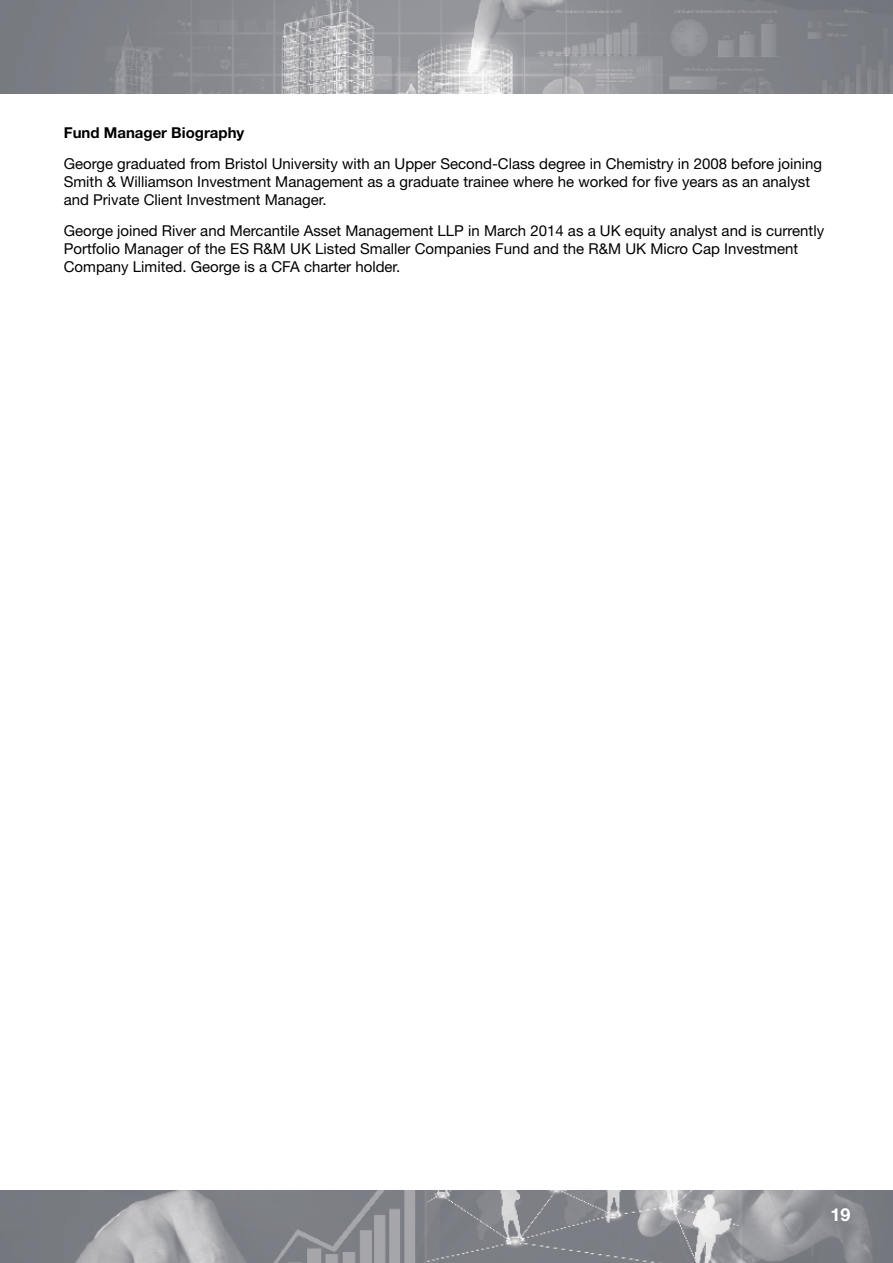
<style>
.page{position:relative;width:893px;height:1263px;background:#fff}
.page>*{position:absolute;margin:0;border:0;box-sizing:border-box;transform-origin:0 0}
.t1{font:700 18px "Helvetica Neue LT Std";color:#fff}
.t2{font:15px/18px "Helvetica Neue LT Std";color:#000}
.t3{font:700 15px "Helvetica Neue LT Std";color:#000}
</style>
<div class="page">
<img style="left:0;top:1191px;width:893px;height:72px">
<img style="left:0;top:0;width:893px;height:94px">
<p class="t3" style="left:64px;top:124px;width:182px">Fund Manager Biography</p>
<p class="t2" style="left:64px;top:154px;width:760px">George graduated from Bristol University with an Upper Second-Class degree in Chemistry in 2008 before joining<br>Smith &amp; Williamson Investment Management as a graduate trainee where he worked for five years as an analyst and Private Client Investment Manager.</p>
<p class="t2" style="left:64px;top:221px;width:762px">George joined River and Mercantile Asset Management LLP in March 2014 as a UK equity analyst and is currently<br>Portfolio Manager of the ES R&amp;M UK Listed Smaller Companies Fund and the R&amp;M UK Micro Cap Investment<br>Company Limited. George is a CFA charter holder.</p>
<p class="t1" style="left:830px;top:1203px;width:22px">19</p>
</div>
